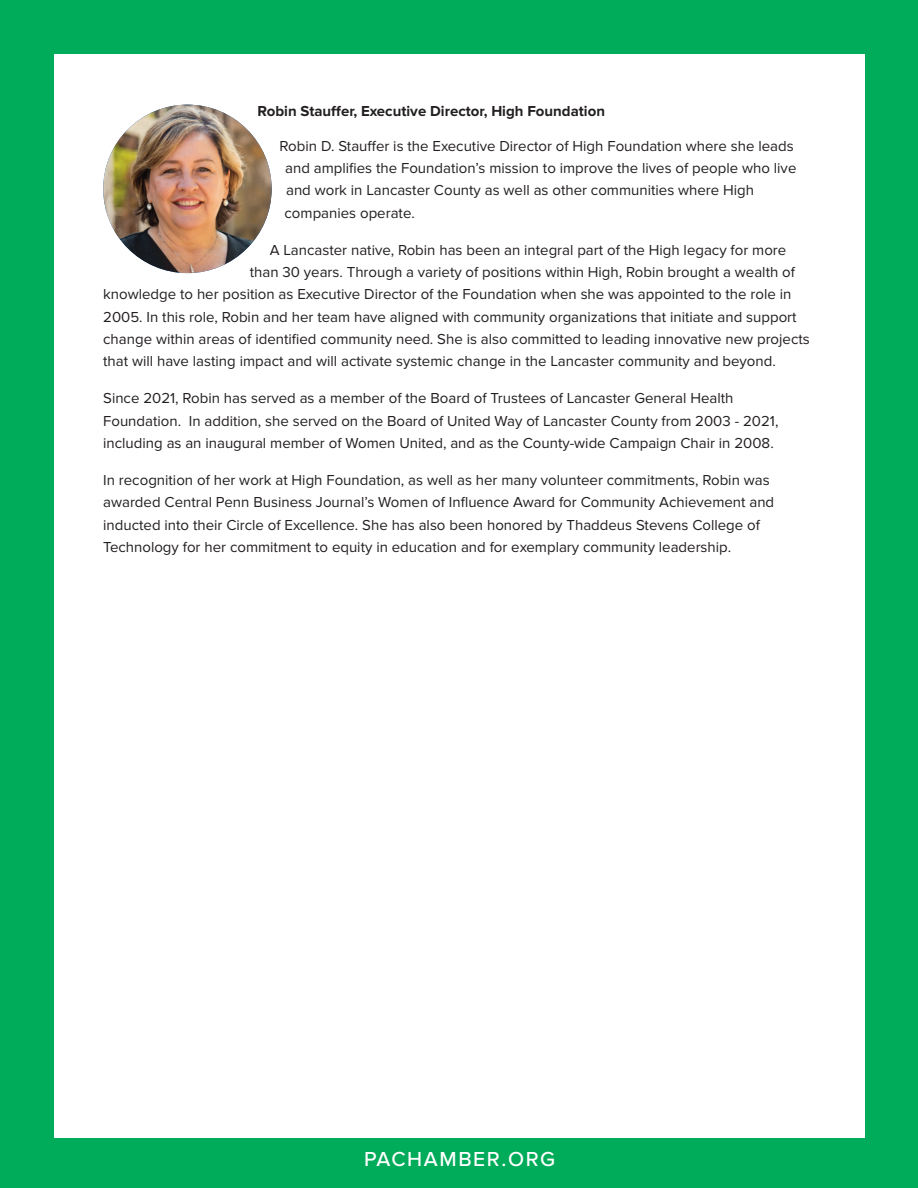
<style>
.page{position:relative;width:918px;height:1188px;background:#00ab5a}
.page>*{position:absolute;margin:0;border:0;box-sizing:border-box;transform-origin:0 0}
.t1{font:500 21px "Proxima Nova";letter-spacing:.075em;color:#fff}
.t2{font:15px/22.2px "Proxima Nova";color:#231f20}
.t3{font:700 15px "Proxima Nova";color:#231f20}
</style>
<div class="page">
<div style="left:54px;top:54px;width:811px;height:1083px;background:#fff"></div>
<img style="left:103px;top:105px;width:169px;height:168px;border-radius:50%">
<p class="t3" style="left:258px;top:106px;width:349px">Robin Stauffer, Executive Director, High Foundation</p>
<p class="t2" style="left:285px;top:136px;width:513px;text-indent:-5px">Robin D. Stauffer is the Executive Director of High Foundation where she leads and amplifies the Foundation’s mission to improve the lives of people who live and work in Lancaster County as well as other communities where High companies operate.</p>
<p class="t2" style="left:270px;top:240px;width:518px">A Lancaster native, Robin has been an integral part of the High legacy for more</p>
<p class="t2" style="left:250px;top:263px;width:547px">than 30 years. Through a variety of positions within High, Robin brought a wealth of</p>
<p class="t2" style="left:103px;top:285px;width:690px">knowledge to her position as Executive Director of the Foundation when she was appointed to the role in</p>
<p class="t2" style="left:103px;top:307px;width:695px">2005. In this role, Robin and her team have aligned with community organizations that initiate and support</p>
<p class="t2" style="left:103px;top:329px;width:708px">change within areas of identified community need. She is also committed to leading innovative new projects</p>
<p class="t2" style="left:103px;top:351px;width:674px">that will have lasting impact and will activate systemic change in the Lancaster community and beyond.</p>
<p class="t2" style="left:103px;top:389px;width:677px">Since 2021, Robin has served as a member of the Board of Trustees of Lancaster General Health<br>Foundation. In addition, she served on the Board of United Way of Lancaster County from 2003 - 2021, including as an inaugural member of Women United, and as the County-wide Campaign Chair in 2008.</p>
<p class="t2" style="left:103px;top:471px;width:673px">In recognition of her work at High Foundation, as well as her many volunteer commitments, Robin was awarded Central Penn Business Journal’s Women of Influence Award for Community Achievement and inducted into their Circle of Excellence. She has also been honored by Thaddeus Stevens College of Technology for her commitment to equity in education and for exemplary community leadership.</p>
<p class="t1" style="left:364px;top:1152px;width:193px">PACHAMBER.ORG</p>
</div>
